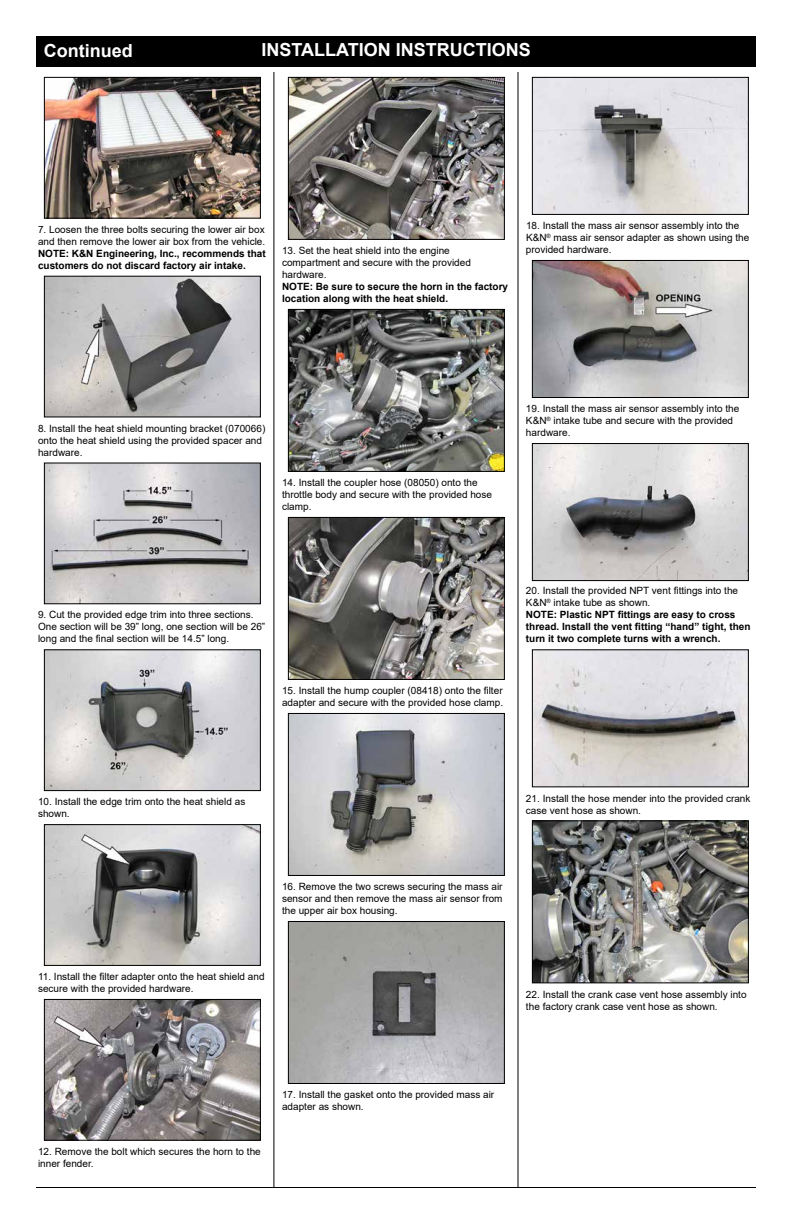
<style>
.page{position:relative;width:792px;height:1224px;background:#fff}
.page>*{position:absolute;margin:0;border:0;box-sizing:border-box;transform-origin:0 0}
.t1{font:700 18px "Arial";color:#fff}
.t2{font:10px/12px "Arial";color:#000}
.t3{font:700 10px/12px "Arial";color:#000}
.s1{font-weight:400}
</style>
<div class="page">
<div style="left:36px;top:36px;width:720px;height:31px;background:#000"></div>
<hr style="left:274px;top:72px;width:1px;height:1116px;background:#000">
<hr style="left:518px;top:72px;width:1px;height:1116px;background:#000">
<hr style="left:36px;top:1187px;width:720px;height:1px;background:#000">
<img style="left:46px;top:79px;width:213px;height:138px">
<div style="left:44px;top:77px;width:217px;height:142px;border:1px solid #000"></div>
<img style="left:46px;top:278px;width:213px;height:137px">
<div style="left:44px;top:276px;width:217px;height:141px;border:1px solid #000"></div>
<img style="left:46px;top:465px;width:213px;height:137px">
<div style="left:44px;top:463px;width:217px;height:141px;border:1px solid #000"></div>
<img style="left:46px;top:651px;width:213px;height:138px">
<div style="left:44px;top:649px;width:217px;height:142px;border:1px solid #000"></div>
<img style="left:46px;top:826px;width:213px;height:138px">
<div style="left:44px;top:824px;width:217px;height:142px;border:1px solid #000"></div>
<img style="left:46px;top:1001px;width:213px;height:138px">
<div style="left:44px;top:999px;width:217px;height:142px;border:1px solid #000"></div>
<img style="left:290px;top:79px;width:213px;height:159px">
<div style="left:288px;top:77px;width:217px;height:163px;border:1px solid #000"></div>
<img style="left:290px;top:311px;width:213px;height:159px">
<div style="left:288px;top:309px;width:217px;height:163px;border:1px solid #000"></div>
<img style="left:290px;top:519px;width:213px;height:159px">
<div style="left:288px;top:517px;width:217px;height:163px;border:1px solid #000"></div>
<img style="left:290px;top:715px;width:213px;height:159px">
<div style="left:288px;top:713px;width:217px;height:163px;border:1px solid #000"></div>
<img style="left:534px;top:79px;width:213px;height:134px">
<div style="left:532px;top:77px;width:217px;height:138px;border:1px solid #000"></div>
<img style="left:534px;top:262px;width:213px;height:134px">
<div style="left:532px;top:260px;width:217px;height:138px;border:1px solid #000"></div>
<img style="left:534px;top:445px;width:213px;height:134px">
<div style="left:532px;top:443px;width:217px;height:138px;border:1px solid #000"></div>
<img style="left:534px;top:651px;width:213px;height:134px">
<div style="left:532px;top:649px;width:217px;height:138px;border:1px solid #000"></div>
<img style="left:290px;top:923px;width:213px;height:159px">
<div style="left:288px;top:921px;width:217px;height:163px;border:1px solid #000"></div>
<img style="left:534px;top:823px;width:213px;height:158px">
<div style="left:532px;top:821px;width:217px;height:162px;border:1px solid #000"></div>
<h1 class="t1" style="left:44px;top:38px;width:90px">Continued</h1>
<h1 class="t1" style="left:261px;top:37px;width:271px">INSTALLATION INSTRUCTIONS</h1>
<p class="t2" style="left:38px;top:223px;width:229px">7. Loosen the three bolts securing the lower air box and then remove the lower air box from the vehicle.</p>
<p class="t3" style="left:38px;top:247px;width:229px">NOTE: K&amp;N Engineering, Inc., recommends that customers do not discard factory air intake.</p>
<p class="t2" style="left:282px;top:244px;width:190px">13. Set the heat shield into the engine compartment and secure with the provided hardware.</p>
<p class="t3" style="left:282px;top:281px;width:228px">NOTE: Be sure to secure the horn in the factory location along with the heat shield.</p>
<p class="t2" style="left:526px;top:219px;width:225px">18. Install the mass air sensor assembly into the<br>K&amp;N<sup>®</sup> mass air sensor adapter as shown using the provided hardware.</p>
<p class="t2" style="left:38px;top:422px;width:229px">8. Install the heat shield mounting bracket (070066) onto the heat shield using the provided spacer and hardware.</p>
<p class="t2" style="left:282px;top:476px;width:212px">14. Install the coupler hose (08050) onto the throttle body and secure with the provided hose clamp.</p>
<p class="t2" style="left:526px;top:403px;width:215px">19. Install the mass air sensor assembly into the<br>K&amp;N<sup>®</sup> intake tube and secure with the provided hardware.</p>
<p class="t2" style="left:38px;top:609px;width:229px">9. Cut the provided edge trim into three sections.<br>One section will be 39” long, one section will be 26” long and the final section will be 14.5” long.</p>
<p class="t2" style="left:282px;top:684px;width:223px">15. Install the hump coupler (08418) onto the filter adapter and secure with the provided hose clamp.</p>
<p class="t3" style="left:526px;top:585px;width:226px"><span class="s1">20. Install the provided NPT vent fittings into the K&amp;N</span><sup>®</sup> <span class="s1">intake tube as shown.<br></span>NOTE: Plastic NPT fittings are easy to cross thread. Install the vent fitting “hand” tight, then turn it two complete turns with a wrench.</p>
<p class="t2" style="left:38px;top:796px;width:209px">10. Install the edge trim onto the heat shield as shown.</p>
<p class="t2" style="left:526px;top:792px;width:226px">21. Install the hose mender into the provided crank case vent hose as shown.</p>
<p class="t2" style="left:282px;top:881px;width:222px;text-align:justify">16. Remove the two screws securing the mass air sensor and then remove the mass air sensor from the upper air box housing.</p>
<p class="t2" style="left:38px;top:970px;width:228px">11. Install the filter adapter onto the heat shield and secure with the provided hardware.</p>
<p class="t2" style="left:526px;top:988px;width:222px">22. Install the crank case vent hose assembly into the factory crank case vent hose as shown.</p>
<p class="t2" style="left:38px;top:1145px;width:224px">12. Remove the bolt which secures the horn to the inner fender.</p>
<p class="t2" style="left:282px;top:1089px;width:214px">17. Install the gasket onto the provided mass air adapter as shown.</p>
</div>
